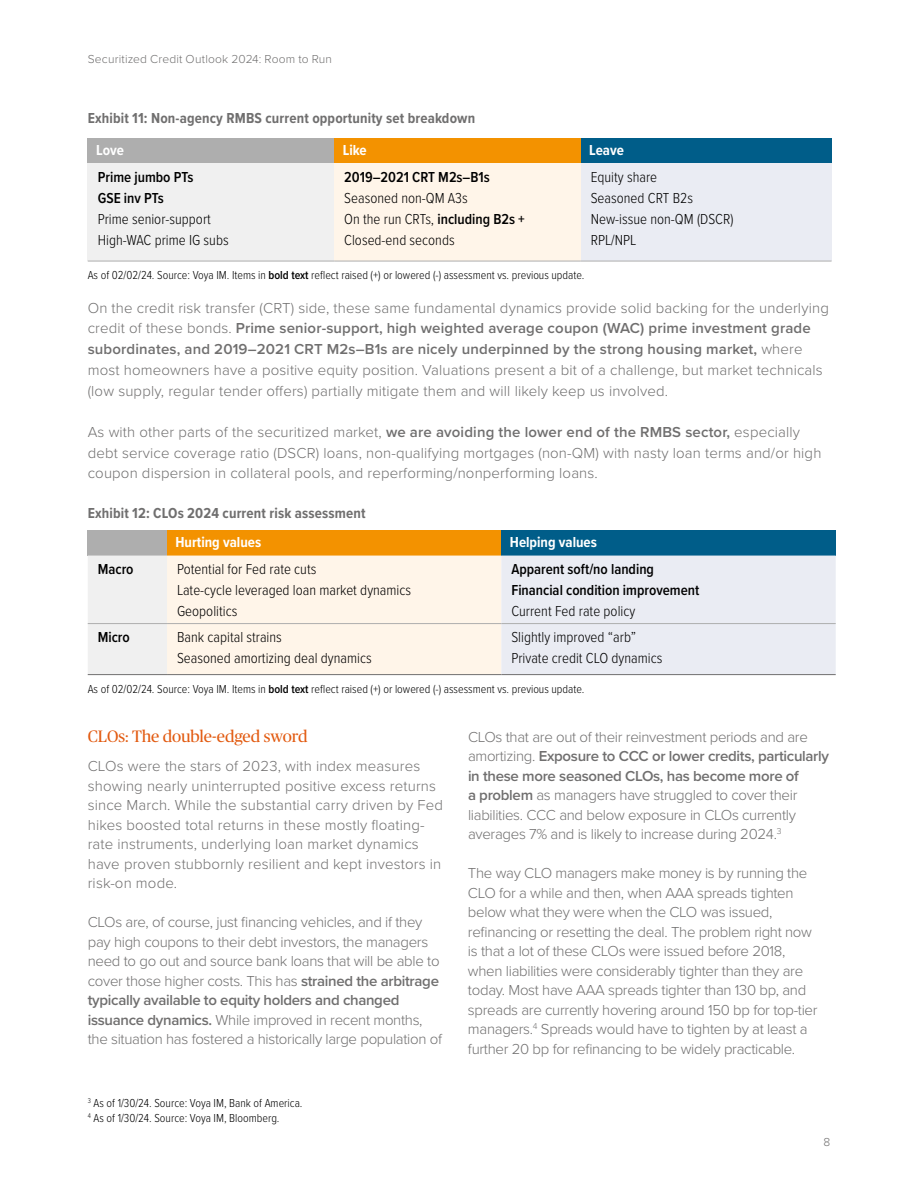
<style>
.page{position:relative;width:918px;height:1188px;background:#fff}
.page>*{position:absolute;margin:0;border:0;box-sizing:border-box;transform-origin:0 0}
.t1{font:16.5px "Publico Headline";letter-spacing:-.01em;color:#e25a10}
.t2{font:300 15px/19.5px "Proxima Nova";letter-spacing:-.02em;color:#706f6f}
.t3{font:300 15px/20.7px "Proxima Nova";letter-spacing:.01em;color:#706f6f}
.t4{font:300 15px/21px "Proxima Nova Cond";color:#000}
.t5{font:600 15px/21px "Proxima Nova Cond";color:#000}
.t6{font:700 15px "Proxima Nova Cond";letter-spacing:.01em;color:#706f6f}
.t7{font:700 15px "Proxima Nova Cond";color:#fff}
.t8{font:300 12px/14.7px "Proxima Nova Cond";color:#000}
.t9{font:300 12px "Proxima Nova";letter-spacing:.015em;color:#706f6f}
.s1{font-weight:600}
</style>
<div class="page">
<div style="left:88px;top:138px;width:246px;height:25px;background:#aeaeae"></div>
<div style="left:334px;top:138px;width:247px;height:25px;background:#f39200"></div>
<div style="left:581px;top:138px;width:251px;height:25px;background:#005d89"></div>
<div style="left:88px;top:163px;width:246px;height:98px;background:#f0f0f0"></div>
<div style="left:334px;top:163px;width:247px;height:98px;background:#fff5e9"></div>
<div style="left:581px;top:163px;width:251px;height:98px;background:#eaecf3"></div>
<hr style="left:88px;top:261px;width:246px;height:1px;background:#aeaeae">
<hr style="left:581px;top:261px;width:251px;height:1px;background:#aeaeae">
<hr style="left:334px;top:261px;width:247px;height:1px;background:#aeaeae">
<div style="left:88px;top:530px;width:79px;height:26px;background:#aeaeae"></div>
<div style="left:167px;top:530px;width:334px;height:26px;background:#f39200"></div>
<div style="left:501px;top:530px;width:335px;height:26px;background:#005d89"></div>
<svg style="left:88px;top:556px;width:748px;height:118px;background:#f3f0ee"></svg>
<hr style="left:88px;top:623px;width:79px;height:1px;background:#aeaeae">
<hr style="left:167px;top:623px;width:334px;height:1px;background:#aeaeae">
<hr style="left:501px;top:623px;width:335px;height:1px;background:#aeaeae">
<hr style="left:88px;top:674px;width:79px;height:1px;background:#706f6f">
<hr style="left:167px;top:674px;width:334px;height:1px;background:#706f6f">
<hr style="left:501px;top:674px;width:335px;height:1px;background:#706f6f">
<p class="t9" style="left:88px;top:50px;width:246px">Securitized Credit Outlook 2024: Room to Run</p>
<p class="t6" style="left:88px;top:107px;width:389px">Exhibit 11: Non-agency RMBS current opportunity set breakdown</p>
<p class="t7" style="left:96px;top:139px;width:29px">Love</p>
<p class="t7" style="left:343px;top:139px;width:26px">Like</p>
<p class="t7" style="left:589px;top:139px;width:36px">Leave</p>
<p class="t5" style="left:98px;top:166px;width:97px">Prime jumbo PTs<br>GSE inv PTs</p>
<p class="t4" style="left:98px;top:207px;width:132px">Prime senior-support<br>High-WAC prime IG subs</p>
<p class="t5" style="left:344px;top:166px;width:147px">2019–2021 CRT M2s–B1s</p>
<p class="t4" style="left:344px;top:186px;width:182px">Seasoned non-QM A3s<br>On the run CRTs, <span class="s1">including B2s +<br></span>Closed-end seconds</p>
<p class="t4" style="left:591px;top:165px;width:144px">Equity share<br>Seasoned CRT B2s<br>New-issue non-QM (DSCR)<br>RPL/NPL</p>
<p class="t8" style="left:88px;top:267px;width:498px">As of 02/02/24. Source: Voya IM. Items in <span class="s1">bold text</span> reflect raised (+) or lowered (-) assessment vs. previous update.</p>
<p class="t3" style="left:88px;top:297px;width:743px">On the credit risk transfer (CRT) side, these same fundamental dynamics provide solid backing for the underlying credit of these bonds. <span class="s1">Prime senior-support, high weighted average coupon (WAC) prime investment grade subordinates, and 2019–2021 CRT M2s–B1s are nicely underpinned by the strong housing market,</span> where most homeowners have a positive equity position. Valuations present a bit of a challenge, but market technicals (low supply, regular tender offers) partially mitigate them and will likely keep us involved.</p>
<p class="t3" style="left:88px;top:421px;width:735px">As with other parts of the securitized market, <span class="s1">we are avoiding the lower end of the RMBS sector,</span> especially debt service coverage ratio (DSCR) loans, non-qualifying mortgages (non-QM) with nasty loan terms and/or high coupon dispersion in collateral pools, and reperforming/nonperforming loans.</p>
<p class="t6" style="left:88px;top:501px;width:279px">Exhibit 12: CLOs 2024 current risk assessment</p>
<p class="t7" style="left:176px;top:531px;width:87px">Hurting values</p>
<p class="t7" style="left:510px;top:531px;width:89px">Helping values</p>
<p class="t5" style="left:98px;top:558px;width:37px">Macro</p>
<p class="t4" style="left:177px;top:558px;width:236px">Potential for Fed rate cuts<br>Late-cycle leveraged loan market dynamics<br>Geopolitics</p>
<p class="t5" style="left:511px;top:558px;width:189px">Apparent soft/no landing<br>Financial condition improvement</p>
<p class="t4" style="left:511px;top:600px;width:125px">Current Fed rate policy</p>
<p class="t5" style="left:98px;top:626px;width:34px">Micro</p>
<p class="t4" style="left:177px;top:626px;width:196px">Bank capital strains<br>Seasoned amortizing deal dynamics</p>
<p class="t4" style="left:511px;top:626px;width:153px">Slightly improved “arb”<br>Private credit CLO dynamics</p>
<p class="t8" style="left:88px;top:681px;width:498px">As of 02/02/24. Source: Voya IM. Items in <span class="s1">bold text</span> reflect raised (+) or lowered (-) assessment vs. previous update.</p>
<p class="t1" style="left:88px;top:724px;width:221px">CLOs: The double-edged sword</p>
<p class="t3" style="left:88px;top:755px;width:357px;line-height:19.5px">CLOs were the stars of 2023, with index measures showing nearly uninterrupted positive excess returns since March. While the substantial carry driven by Fed hikes boosted total returns in these mostly floating&shy;rate instruments, underlying loan market dynamics have proven stubbornly resilient and kept investors in risk-on mode.</p>
<p class="t2" style="left:88px;top:911px;width:356px">CLOs are, of course, just financing vehicles, and if they pay high coupons to their debt investors, the managers need to go out and source bank loans that will be able to cover those higher costs. This has <span class="s1">strained the arbitrage typically available to equity holders and changed issuance dynamics.</span> While improved in recent months, the situation has fostered a historically large population of</p>
<p class="t2" style="left:468px;top:726px;width:363px">CLOs that are out of their reinvestment periods and are amortizing. <span class="s1">Exposure to CCC or lower credits, particularly in these more seasoned CLOs, has become more of<br>a problem</span> as managers have struggled to cover their liabilities. CCC and below exposure in CLOs currently averages 7% and is likely to increase during 2024.<sup>3</sup></p>
<p class="t2" style="left:468px;top:863px;width:351px">The way CLO managers make money is by running the CLO for a while and then, when AAA spreads tighten below what they were when the CLO was issued, refinancing or resetting the deal. The problem right now is that a lot of these CLOs were issued before 2018, when liabilities were considerably tighter than they are today. Most have AAA spreads tighter than 130 bp, and spreads are currently hovering around 150 bp for top-tier managers.<sup>4</sup> Spreads would have to tighten by at least a further 20 bp for refinancing to be widely practicable.</p>
<p class="t8" style="left:88px;top:1095px;width:216px"><sup>3</sup> As of 1/30/24. Source: Voya IM, Bank of America.<br><sup>4</sup> As of 1/30/24. Source: Voya IM, Bloomberg.</p>
<p class="t9" style="left:823px;top:1133px;width:8px">8</p>
</div>
